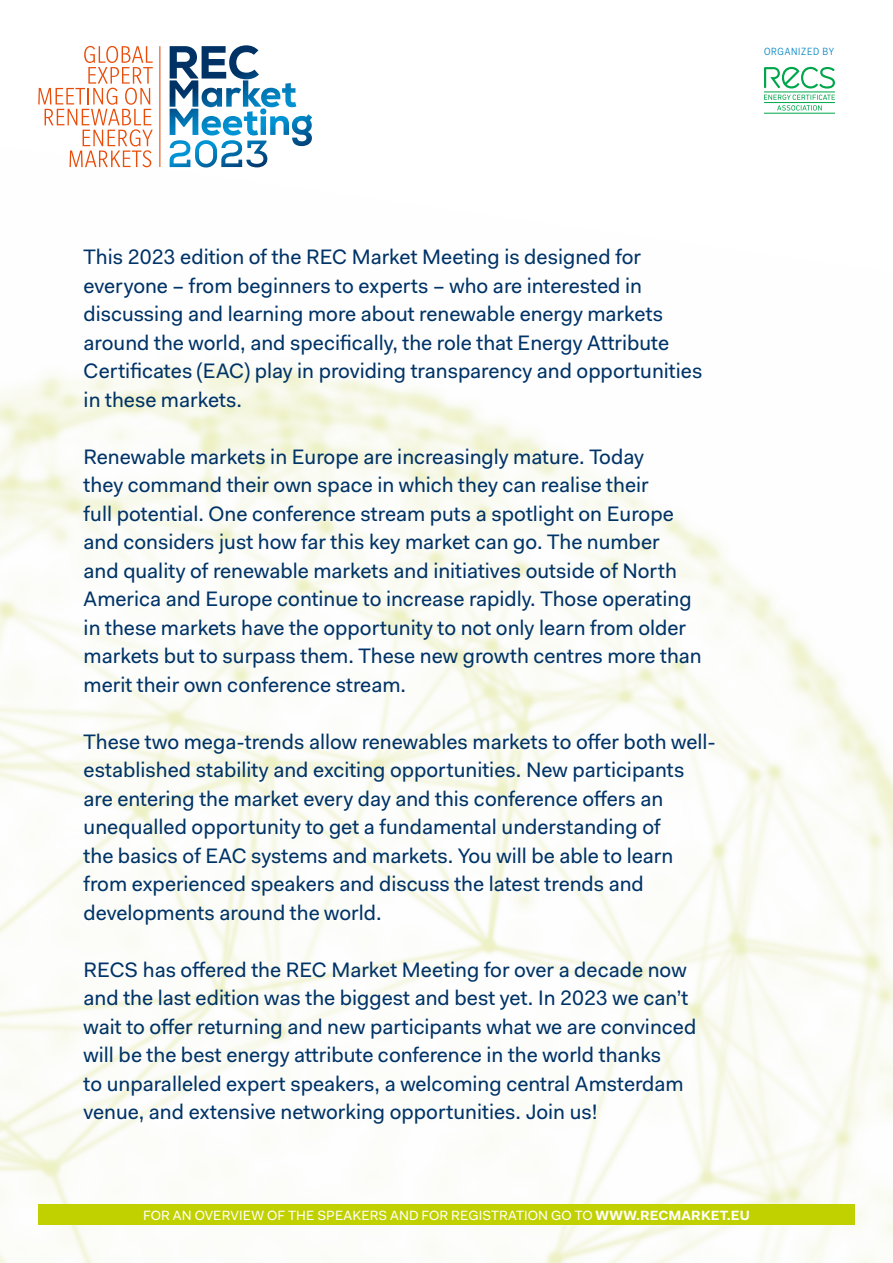
<style>
.page{position:relative;width:893px;height:1263px;background:#fff}
.page>*{position:absolute;margin:0;border:0;box-sizing:border-box;transform-origin:0 0}
.t1{font:21px/28.5px "Fakt Pro";color:#003367}
.t2{font:13.5px "Fakt Pro";letter-spacing:.01em;color:#fff}
.t3{font:10.5px "Fakt Sm Con Pro Blond";letter-spacing:.07em;color:#0084c2}
.s1{font-weight:700}
</style>
<div class="page">
<img style="left:0;top:146px;width:893px;height:1117px">
<svg style="left:38px;top:46px;width:115px;height:121px"></svg>
<hr style="left:159px;top:46px;width:1px;height:121px;background:#e94d0a">
<svg style="left:170px;top:45px;width:142px;height:101px"></svg>
<svg style="left:764px;top:67px;width:71px;height:22px"></svg>
<hr style="left:764px;top:92px;width:71px;height:1px;background:#00a64a">
<hr style="left:764px;top:113px;width:71px;height:1px;background:#00a64a">
<svg style="left:764px;top:95px;width:71px;height:16px"></svg>
<div style="left:38px;top:1204px;width:817px;height:21px;background:#c1d100"></div>
<p class="t3" style="left:764px;top:44px;width:72px">ORGANIZED BY</p>
<p class="t1" style="left:84px;top:243px;width:620px">This 2023 edition of the REC Market Meeting is designed for everyone – from beginners to experts – who are interested in discussing and learning more about renewable energy markets around the world, and specifically, the role that Energy Attribute Certificates (EAC) play in providing transparency and opportunities in these markets.</p>
<p class="t1" style="left:84px;top:442px;width:620px">Renewable markets in Europe are increasingly mature. Today<br>they command their own space in which they can realise their<br>full potential. One conference stream puts a spotlight on Europe and considers just how far this key market can go. The number<br>and quality of renewable markets and initiatives outside of North America and Europe continue to increase rapidly. Those operating in these markets have the opportunity to not only learn from older markets but to surpass them. These new growth centres more than merit their own conference stream.</p>
<p class="t1" style="left:84px;top:727px;width:634px">These two mega-trends allow renewables markets to offer both well&shy;established stability and exciting opportunities. New participants are entering the market every day and this conference offers an unequalled opportunity to get a fundamental understanding of<br>the basics of EAC systems and markets. You will be able to learn from experienced speakers and discuss the latest trends and developments around the world.</p>
<p class="t1" style="left:84px;top:955px;width:614px">RECS has offered the REC Market Meeting for over a decade now and the last edition was the biggest and best yet. In 2023 we can’t wait to offer returning and new participants what we are convinced will be the best energy attribute conference in the world thanks<br>to unparalleled expert speakers, a welcoming central Amsterdam venue, and extensive networking opportunities. Join us!</p>
<p class="t2" style="left:143px;top:1206px;width:608px">FOR AN OVERVIEW OF THE SPEAKERS AND FOR REGISTRATION GO TO <span class="s1">WWW.RECMARKET.EU</span></p>
</div>
